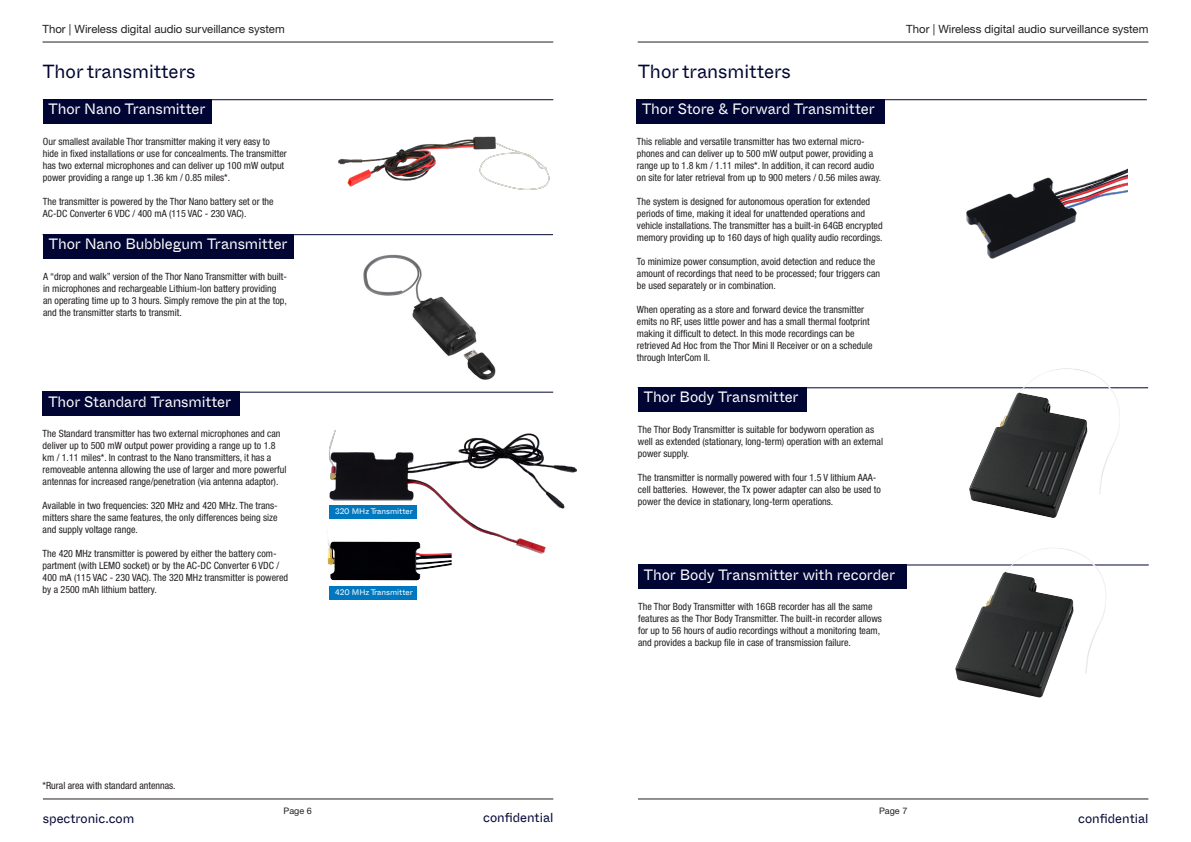
<style>
.page{position:relative;width:1191px;height:842px;background:#fff}
.page>*{position:absolute;margin:0;border:0;box-sizing:border-box;transform-origin:0 0}
.Overskrift_-_sideint{font:19px "Whyte Inktrap";color:#000533}
.Herder_Text{font:15px "Whyte Inktrap";letter-spacing:-.005em;color:#fff}
.t1{font:13px "Whyte Inktrap";color:#000533}
.t2{font:11.4px "Helvetica Neue LT Std";color:#231f20}
.Brødtekst{font:condensed 10px/12px "Helvetica Neue LT Std";color:#231f20}
.Bodycopy{font:condensed 10px/12px "Helvetica Neue LT Std";color:#231f20}
.t3{font:9px "Helvetica Neue LT Std";color:#231f20}
.Table_bodycopy_2{font:8px "Whyte Inktrap";color:#fff}
</style>
<div class="page">
<hr style="left:43px;top:798px;width:510px;height:1px;background:#231f20">
<hr style="left:638px;top:798px;width:510px;height:1px;background:#231f20">
<hr style="left:43px;top:42px;width:510px;height:1px;background:#231f20">
<hr style="left:637px;top:42px;width:511px;height:1px;background:#231f20">
<div style="left:43px;top:99px;width:168px;height:25px;background:#000533"></div>
<hr style="left:43px;top:99px;width:510px;height:1px;background:#000533">
<div style="left:43px;top:234px;width:250px;height:25px;background:#000533"></div>
<hr style="left:43px;top:234px;width:510px;height:1px;background:#000533">
<div style="left:43px;top:392px;width:197px;height:24px;background:#000533"></div>
<hr style="left:43px;top:392px;width:510px;height:1px;background:#000533">
<img style="left:327px;top:556px;width:124px;height:25px">
<div style="left:636px;top:99px;width:248px;height:25px;background:#000533"></div>
<hr style="left:636px;top:99px;width:510px;height:1px;background:#000533">
<img style="left:363px;top:254px;width:133px;height:126px">
<div style="left:638px;top:387px;width:168px;height:25px;background:#000533"></div>
<hr style="left:637px;top:387px;width:511px;height:1px;background:#000533">
<img style="left:969px;top:368px;width:151px;height:150px">
<div style="left:638px;top:564px;width:269px;height:25px;background:#000533"></div>
<hr style="left:638px;top:564px;width:510px;height:1px;background:#000533">
<img style="left:955px;top:548px;width:152px;height:150px">
<img style="left:338px;top:136px;width:212px;height:54px">
<img style="left:328px;top:430px;width:249px;height:126px">
<div style="left:329px;top:586px;width:88px;height:14px;background:#0078c0"></div>
<div style="left:329px;top:505px;width:88px;height:14px;background:#0078c0"></div>
<img style="left:966px;top:169px;width:161px;height:90px">
<p class="t2" style="left:43px;top:22px;width:244px">Thor | Wireless digital audio surveillance system</p>
<p class="t2" style="left:906px;top:22px;width:244px">Thor | Wireless digital audio surveillance system</p>
<p class="Overskrift_-_sideint" style="left:43px;top:57px;width:154px">Thor transmitters</p>
<p class="Herder_Text" style="left:48px;top:97px;width:158px">Thor Nano Transmitter</p>
<p class="Brødtekst" style="left:43px;top:135px;width:245px">Our smallest available Thor transmitter making it very easy to hide in fixed installations or use for concealments. The transmitter has two external microphones and can deliver up 100 mW output power providing a range up 1.36 km / 0.85 miles*.</p>
<p class="Bodycopy" style="left:43px;top:195px;width:232px">The transmitter is powered by the Thor Nano battery set or the<br>AC-DC Converter 6 VDC / 400 mA (115 VAC - 230 VAC).</p>
<p class="Herder_Text" style="left:49px;top:232px;width:240px">Thor Nano Bubblegum Transmitter</p>
<p class="Brødtekst" style="left:43px;top:270px;width:245px">A “drop and walk” version of the Thor Nano Transmitter with built&shy;in microphones and rechargeable Lithium-Ion battery providing an operating time up to 3 hours. Simply remove the pin at the top, and the transmitter starts to transmit.</p>
<p class="Herder_Text" style="left:48px;top:390px;width:184px">Thor Standard Transmitter</p>
<p class="Brødtekst" style="left:43px;top:428px;width:245px">The Standard transmitter has two external microphones and can deliver up to 500 mW output power providing a range up to 1.8 km / 1.11 miles*. In contrast to the Nano transmitters, it has a removeable antenna allowing the use of larger and more powerful antennas for increased range/penetration (via antenna adaptor).</p>
<p class="Brødtekst" style="left:43px;top:500px;width:237px;text-align:justify">Available in two frequencies: 320 MHz and 420 MHz. The trans&shy;mitters share the same features, the only differences being size and supply voltage range.</p>
<p class="Brødtekst" style="left:43px;top:548px;width:247px">The 420 MHz transmitter is powered by either the battery com&shy;partment (with LEMO socket) or by the AC-DC Converter 6 VDC / 400 mA (115 VAC - 230 VAC). The 320 MHz transmitter is powered by a 2500 mAh lithium battery.</p>
<p class="Table_bodycopy_2" style="left:335px;top:505px;width:79px">320 MHz Transmitter</p>
<p class="Table_bodycopy_2" style="left:335px;top:586px;width:79px">420 MHz Transmitter</p>
<p class="Brødtekst" style="left:43px;top:779px;width:135px">*Rural area with standard antennas.</p>
<p class="Overskrift_-_sideint" style="left:638px;top:57px;width:154px">Thor transmitters</p>
<p class="Herder_Text" style="left:642px;top:97px;width:234px">Thor Store &amp; Forward Transmitter</p>
<p class="Brødtekst" style="left:637px;top:135px;width:246px">This reliable and versatile transmitter has two external micro&shy;phones and can deliver up to 500 mW output power, providing a range up to 1.8 km / 1.11 miles*. In addition, it can record audio on site for later retrieval from up to 900 meters / 0.56 miles away.</p>
<p class="Brødtekst" style="left:637px;top:195px;width:247px">The system is designed for autonomous operation for extended periods of time, making it ideal for unattended operations and vehicle installations. The transmitter has a built-in 64GB encrypted memory providing up to 160 days of high quality audio recordings.</p>
<p class="Brødtekst" style="left:637px;top:255px;width:245px">To minimize power consumption, avoid detection and reduce the amount of recordings that need to be processed; four triggers can be used separately or in combination.</p>
<p class="Brødtekst" style="left:637px;top:303px;width:237px">When operating as a store and forward device the transmitter emits no RF, uses little power and has a small thermal footprint making it difficult to detect. In this mode recordings can be retrieved Ad Hoc from the Thor Mini II Receiver or on a schedule through InterCom II.</p>
<p class="Herder_Text" style="left:643px;top:385px;width:156px">Thor Body Transmitter</p>
<p class="Brødtekst" style="left:638px;top:423px;width:246px">The Thor Body Transmitter is suitable for bodyworn operation as well as extended (stationary, long-term) operation with an external power supply.</p>
<p class="Brødtekst" style="left:638px;top:471px;width:244px">The transmitter is normally powered with four 1.5 V lithium AAA&shy;cell batteries. However, the Tx power adapter can also be used to power the device in stationary, long-term operations.</p>
<p class="Herder_Text" style="left:644px;top:563px;width:253px">Thor Body Transmitter with recorder</p>
<p class="Brødtekst" style="left:638px;top:601px;width:245px">The Thor Body Transmitter with 16GB recorder has all the same features as the Thor Body Transmitter. The built-in recorder allows for up to 56 hours of audio recordings without a monitoring team, and provides a backup file in case of transmission failure.</p>
<h3 class="t1" style="left:43px;top:809px;width:93px">spectronic.com</h3>
<p class="t3" style="left:284px;top:805px;width:30px">Page 6</p>
<p class="t3" style="left:879px;top:805px;width:30px">Page 7</p>
<h3 class="t1" style="left:483px;top:808px;width:72px">confidential</h3>
<h3 class="t1" style="left:1078px;top:808px;width:72px">confidential</h3>
</div>
